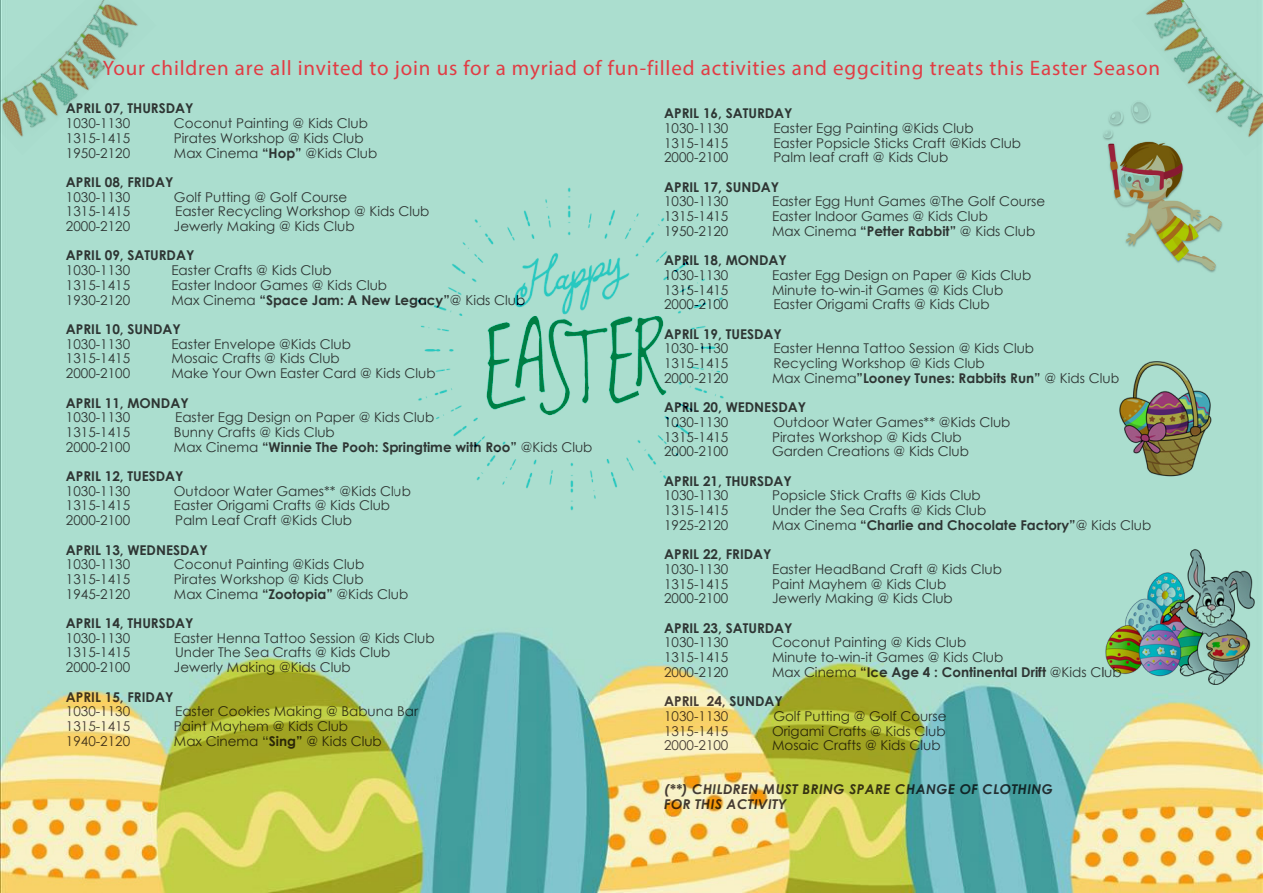
<style>
.page{position:relative;width:1263px;height:893px;background:#fff}
.page>*{position:absolute;margin:0;border:0;box-sizing:border-box;transform-origin:0 0}
.t1{font:21px "Myriad Pro";letter-spacing:.04em;color:#d1232a}
.t2{font:13.5px "Century Gothic";color:#231f20}
.t3{font:700 13.5px "Century Gothic";color:#231f20}
.t4{font:italic 700 13.5px "Century Gothic";letter-spacing:.03em;color:#231f20}
.s1{font-weight:700}
.s2{font-weight:400}
</style>
<div class="page">
<img style="left:0;top:0;width:1263px;height:893px">
<img style="left:395px;top:174px;width:351px;height:350px">
<img style="left:1115px;top:359px;width:101px;height:118px">
<img style="left:1103px;top:548px;width:154px;height:137px">
<img style="left:1103px;top:101px;width:120px;height:173px">
<img style="left:0;top:0;width:156px;height:155px">
<img style="left:1131px;top:0;width:132px;height:156px">
<p class="t1" style="left:103px;top:55px;width:1059px">Your children are all invited to join us for a myriad of fun-filled activities and eggciting treats this Easter Season</p>
<p class="t3" style="left:664px;top:103px;width:130px">APRIL 16, SATURDAY</p>
<p class="t2" style="left:664px;top:118px;width:66px">1030-1130</p>
<p class="t2" style="left:773px;top:118px;width:202px">Easter Egg Painting @Kids Club</p>
<p class="t2" style="left:664px;top:133px;width:66px">1315-1415</p>
<p class="t2" style="left:773px;top:133px;width:249px">Easter Popsicle Sticks Craft @Kids Club</p>
<p class="t2" style="left:664px;top:148px;width:66px">2000-2100</p>
<p class="t2" style="left:773px;top:148px;width:177px">Palm leaf craft @ Kids Club</p>
<p class="t3" style="left:664px;top:176px;width:117px">APRIL 17, SUNDAY</p>
<p class="t2" style="left:664px;top:192px;width:66px">1030-1130</p>
<p class="t2" style="left:772px;top:192px;width:274px">Easter Egg Hunt Games @The Golf Course</p>
<p class="t2" style="left:664px;top:207px;width:66px">1315-1415</p>
<p class="t2" style="left:772px;top:207px;width:217px">Easter Indoor Games @ Kids Club</p>
<p class="t2" style="left:664px;top:221px;width:66px">1950-2120</p>
<p class="t2" style="left:772px;top:221px;width:265px">Max Cinema <span class="s1">“Petter Rabbit”</span> @ Kids Club</p>
<p class="t3" style="left:664px;top:250px;width:124px">APRIL 18, MONDAY</p>
<p class="t2" style="left:664px;top:265px;width:66px">1030-1130</p>
<p class="t2" style="left:772px;top:265px;width:261px">Easter Egg Design on Paper @ Kids Club</p>
<p class="t2" style="left:664px;top:280px;width:66px">1315-1415</p>
<p class="t2" style="left:772px;top:280px;width:233px">Minute to-win-it Games @ Kids Club</p>
<p class="t2" style="left:664px;top:295px;width:66px">2000-2100</p>
<p class="t2" style="left:773px;top:295px;width:218px">Easter Origami Crafts @ Kids Club</p>
<p class="t3" style="left:664px;top:323px;width:119px">APRIL 19, TUESDAY</p>
<p class="t2" style="left:664px;top:339px;width:66px">1030-1130</p>
<p class="t2" style="left:773px;top:339px;width:262px">Easter Henna Tattoo Session @ Kids Club</p>
<p class="t2" style="left:664px;top:354px;width:66px">1315-1415</p>
<p class="t2" style="left:773px;top:354px;width:213px">Recycling Workshop @ Kids Club</p>
<p class="t2" style="left:664px;top:368px;width:66px">2000-2120</p>
<p class="t3" style="left:772px;top:368px;width:349px"><span class="s2">Max Cinema</span>”Looney Tunes: Rabbits Run” <span class="s2">@ Kids Club</span></p>
<p class="t3" style="left:664px;top:397px;width:144px">APRIL 20, WEDNESDAY</p>
<p class="t2" style="left:664px;top:412px;width:66px">1030-1130</p>
<p class="t2" style="left:773px;top:412px;width:239px">Outdoor Water Games** @Kids Club</p>
<p class="t2" style="left:664px;top:427px;width:66px">1315-1415</p>
<p class="t2" style="left:772px;top:427px;width:191px">Pirates Workshop @ Kids Club</p>
<p class="t2" style="left:664px;top:442px;width:66px">2000-2100</p>
<p class="t2" style="left:772px;top:442px;width:198px">Garden Creations @ Kids Club</p>
<p class="t3" style="left:664px;top:470px;width:129px">APRIL 21, THURSDAY</p>
<p class="t2" style="left:664px;top:486px;width:66px">1030-1130</p>
<p class="t2" style="left:772px;top:486px;width:210px">Popsicle Stick Crafts @ Kids Club</p>
<p class="t2" style="left:664px;top:501px;width:66px">1315-1415</p>
<p class="t2" style="left:772px;top:501px;width:216px">Under the Sea Crafts @ Kids Club</p>
<p class="t2" style="left:664px;top:515px;width:66px">1925-2120</p>
<p class="t3" style="left:772px;top:515px;width:381px"><span class="s2">Max Cinema</span> “Charlie and Chocolate Factory”<span class="s2">@ Kids Club</span></p>
<p class="t3" style="left:664px;top:544px;width:109px">APRIL 22, FRIDAY</p>
<p class="t2" style="left:664px;top:559px;width:66px">1030-1130</p>
<p class="t2" style="left:772px;top:559px;width:231px">Easter HeadBand Craft @ Kids Club</p>
<p class="t2" style="left:664px;top:574px;width:66px">1315-1415</p>
<p class="t2" style="left:772px;top:574px;width:176px">Paint Mayhem @ Kids Club</p>
<p class="t2" style="left:664px;top:589px;width:66px">2000-2100</p>
<p class="t2" style="left:772px;top:589px;width:182px">Jewerly Making @ Kids Club</p>
<p class="t3" style="left:664px;top:617px;width:130px">APRIL 23, SATURDAY</p>
<p class="t2" style="left:664px;top:633px;width:66px">1030-1130</p>
<p class="t2" style="left:772px;top:633px;width:196px">Coconut Painting @ Kids Club</p>
<p class="t2" style="left:664px;top:648px;width:66px">1315-1415</p>
<p class="t2" style="left:772px;top:648px;width:233px">Minute to-win-it Games @ Kids Club</p>
<p class="t2" style="left:664px;top:662px;width:66px">2000-2120</p>
<p class="t3" style="left:772px;top:662px;width:351px"><span class="s2">Max Cinema</span> “Ice Age 4 : Continental Drift <span class="s2">@Kids Club</span></p>
<p class="t3" style="left:664px;top:691px;width:120px">APRIL 24, SUNDAY</p>
<p class="t2" style="left:664px;top:706px;width:66px">1030-1130</p>
<p class="t2" style="left:773px;top:706px;width:175px">Golf Putting @ Golf Course</p>
<p class="t2" style="left:664px;top:721px;width:66px">1315-1415</p>
<p class="t2" style="left:772px;top:721px;width:175px">Origami Crafts @ Kids Club</p>
<p class="t2" style="left:664px;top:736px;width:66px">2000-2100</p>
<p class="t2" style="left:772px;top:736px;width:170px">Mosaic Crafts @ Kids Club</p>
<p class="t4" style="left:664px;top:779px;width:391px">(**) CHILDREN MUST BRING SPARE CHANGE OF CLOTHING</p>
<p class="t4" style="left:664px;top:794px;width:124px">FOR THIS ACTIVITY</p>
<p class="t3" style="left:66px;top:98px;width:129px">APRIL 07, THURSDAY</p>
<p class="t2" style="left:66px;top:114px;width:66px">1030-1130</p>
<p class="t2" style="left:174px;top:114px;width:196px">Coconut Painting @ Kids Club</p>
<p class="t2" style="left:66px;top:129px;width:66px">1315-1415</p>
<p class="t2" style="left:174px;top:129px;width:191px">Pirates Workshop @ Kids Club</p>
<p class="t2" style="left:66px;top:143px;width:66px">1950-2120</p>
<p class="t2" style="left:174px;top:143px;width:205px">Max Cinema <span class="s1">“Hop”</span> @Kids Club</p>
<p class="t3" style="left:66px;top:172px;width:109px">APRIL 08, FRIDAY</p>
<p class="t2" style="left:66px;top:187px;width:66px">1030-1130</p>
<p class="t2" style="left:174px;top:187px;width:175px">Golf Putting @ Golf Course</p>
<p class="t2" style="left:66px;top:202px;width:66px">1315-1415</p>
<p class="t2" style="left:175px;top:202px;width:256px">Easter Recycling Workshop @ Kids Club</p>
<p class="t2" style="left:66px;top:217px;width:66px">2000-2120</p>
<p class="t2" style="left:174px;top:217px;width:182px">Jewerly Making @ Kids Club</p>
<p class="t3" style="left:66px;top:245px;width:130px">APRIL 09, SATURDAY</p>
<p class="t2" style="left:66px;top:261px;width:66px">1030-1130</p>
<p class="t2" style="left:171px;top:261px;width:162px">Easter Crafts @ Kids Club</p>
<p class="t2" style="left:66px;top:276px;width:66px">1315-1415</p>
<p class="t2" style="left:171px;top:276px;width:217px">Easter Indoor Games @ Kids Club</p>
<p class="t2" style="left:66px;top:290px;width:66px">1930-2120</p>
<p class="t3" style="left:171px;top:289px;width:355px"><span class="s2">Max Cinema</span> “Space Jam: A New Legacy”<span class="s2">@ Kids Club</span></p>
<p class="t3" style="left:66px;top:319px;width:117px">APRIL 10, SUNDAY</p>
<p class="t2" style="left:66px;top:334px;width:66px">1030-1130</p>
<p class="t2" style="left:171px;top:334px;width:181px">Easter Envelope @Kids Club</p>
<p class="t2" style="left:66px;top:349px;width:66px">1315-1415</p>
<p class="t2" style="left:171px;top:349px;width:170px">Mosaic Crafts @ Kids Club</p>
<p class="t2" style="left:66px;top:364px;width:66px">2000-2100</p>
<p class="t2" style="left:171px;top:364px;width:266px">Make Your Own Easter Card @ Kids Club</p>
<p class="t3" style="left:66px;top:392px;width:124px">APRIL 11, MONDAY</p>
<p class="t2" style="left:66px;top:408px;width:66px">1030-1130</p>
<p class="t2" style="left:175px;top:408px;width:261px">Easter Egg Design on Paper @ Kids Club</p>
<p class="t2" style="left:66px;top:423px;width:66px">1315-1415</p>
<p class="t2" style="left:174px;top:423px;width:162px">Bunny Crafts @ Kids Club</p>
<p class="t2" style="left:66px;top:437px;width:66px">2000-2100</p>
<p class="t3" style="left:174px;top:436px;width:420px"><span class="s2">Max Cinema</span> “Winnie The Pooh: Springtime with Roo” <span class="s2">@Kids Club</span></p>
<p class="t3" style="left:66px;top:466px;width:119px">APRIL 12, TUESDAY</p>
<p class="t2" style="left:66px;top:481px;width:66px">1030-1130</p>
<p class="t2" style="left:174px;top:481px;width:239px">Outdoor Water Games** @Kids Club</p>
<p class="t2" style="left:66px;top:496px;width:66px">1315-1415</p>
<p class="t2" style="left:174px;top:496px;width:218px">Easter Origami Crafts @ Kids Club</p>
<p class="t2" style="left:66px;top:511px;width:66px">2000-2100</p>
<p class="t2" style="left:175px;top:511px;width:179px">Palm Leaf Craft @Kids Club</p>
<p class="t3" style="left:66px;top:539px;width:144px">APRIL 13, WEDNESDAY</p>
<p class="t2" style="left:66px;top:555px;width:66px">1030-1130</p>
<p class="t2" style="left:174px;top:555px;width:192px">Coconut Painting @Kids Club</p>
<p class="t2" style="left:66px;top:570px;width:66px">1315-1415</p>
<p class="t2" style="left:174px;top:570px;width:191px">Pirates Workshop @ Kids Club</p>
<p class="t2" style="left:66px;top:584px;width:66px">1945-2120</p>
<p class="t2" style="left:174px;top:584px;width:236px">Max Cinema <span class="s1">“Zootopia”</span> @Kids Club</p>
<p class="t3" style="left:66px;top:613px;width:129px">APRIL 14, THURSDAY</p>
<p class="t2" style="left:66px;top:628px;width:66px">1030-1130</p>
<p class="t2" style="left:174px;top:628px;width:262px">Easter Henna Tattoo Session @ Kids Club</p>
<p class="t2" style="left:66px;top:643px;width:66px">1315-1415</p>
<p class="t2" style="left:175px;top:643px;width:217px">Under The Sea Crafts @ Kids Club</p>
<p class="t2" style="left:66px;top:658px;width:66px">2000-2100</p>
<p class="t2" style="left:174px;top:658px;width:178px">Jewerly Making @Kids Club</p>
<p class="t3" style="left:66px;top:686px;width:109px">APRIL 15, FRIDAY</p>
<p class="t2" style="left:66px;top:702px;width:66px">1030-1130</p>
<p class="t2" style="left:175px;top:702px;width:244px">Easter Cookies Making @ Babuna Bar</p>
<p class="t2" style="left:66px;top:717px;width:66px">1315-1415</p>
<p class="t2" style="left:174px;top:717px;width:176px">Paint Mayhem @ Kids Club</p>
<p class="t2" style="left:66px;top:731px;width:66px">1940-2120</p>
<p class="t2" style="left:174px;top:731px;width:209px">Max Cinema “<span class="s1">Sing”</span> @ Kids Club</p>
</div>
